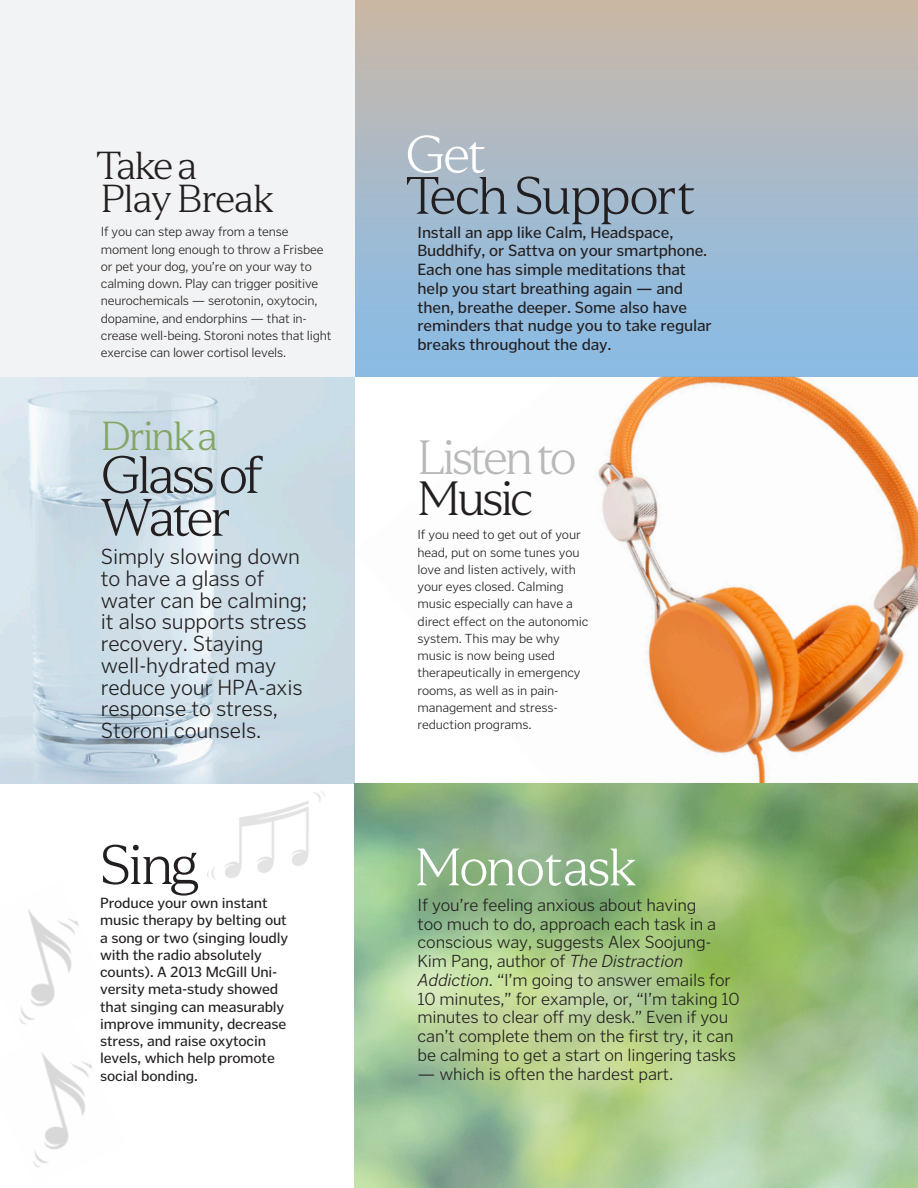
<style>
.page{position:relative;width:918px;height:1188px;background:#fff}
.page>*{position:absolute;margin:0;border:0;box-sizing:border-box;transform-origin:0 0}
.SIDEBAR_JUS_Poynter_GT_NoIndent{font:300 55.5px "LT Serif";color:#231f20}
.SIDEBAR_JUS_Poynter_GT_NoIndent-2{font:300 52.5px/42.8px "LT Serif";letter-spacing:-.07em;color:#231f20}
.SIDEBAR_JUS_Poynter_GT_NoIndent-3{font:300 52.5px "LT Serif";letter-spacing:-.05em;color:#fff}
.SIDEBAR_JUS_Poynter_GT_NoIndent-4{font:300 52.5px "LT Serif";letter-spacing:-.05em;color:#231f20}
.SIDEBAR_JUS_Poynter_GT_NoIndent-5{font:300 48px/41.2px "LT Serif";letter-spacing:-.07em;color:#b7b9ba}
.SIDEBAR_JUS_Poynter_GT_NoIndent-6{font:300 40.5px "LT Serif";letter-spacing:-.065em;color:#83a665}
.SIDEBAR_JUS_Poynter_GT_NoIndent-7{font:300 39px "LT Serif";letter-spacing:-.035em;color:#231f20}
.SIDEBAR_JUS_Poynter_GT_NoIndent-8{font:300 22.5px/21.8px "Poynter Gothic Text";letter-spacing:-.01em;color:#231f20}
.SIDEBAR_JUS_Poynter_GT_NoIndent-9{font:300 18px/18.8px "Poynter Gothic Text";letter-spacing:-.01em;color:#231f20}
.SIDEBAR_JUS_Poynter_GT_NoIndent-10{font:16.5px/18.8px "Poynter Gothic Text";letter-spacing:-.01em;color:#231f20}
.SIDEBAR_JUS_Poynter_GT_NoIndent-11{font:15px/17.2px "Poynter Gothic Text";letter-spacing:-.01em;color:#231f20}
.SIDEBAR_JUS_Poynter_GT_NoIndent-12{font:300 13.5px/17.2px "Poynter Gothic Text";letter-spacing:-.01em;color:#231f20}
.s1{color:#231f20}
.s2{font-style:italic}
</style>
<div class="page">
<img style="left:33px;top:1053px;width:59px;height:115px">
<img style="left:19px;top:910px;width:60px;height:114px">
<img style="left:0;top:376px;width:918px;height:409px">
<div style="left:354px;top:0;width:564px;height:376px;background:linear-gradient(to bottom,#cab8a7,#86bcea)"></div>
<img style="left:207px;top:792px;width:118px;height:88px">
<img style="left:355px;top:784px;width:563px;height:404px">
<div style="left:0;top:0;width:354px;height:376px;background:#f2f3f4"></div>
<p class="SIDEBAR_JUS_Poynter_GT_NoIndent-7" style="left:96px;top:144px;width:103px">Take a</p>
<p class="SIDEBAR_JUS_Poynter_GT_NoIndent-7" style="left:101px;top:177px;width:174px">Play Break</p>
<p class="SIDEBAR_JUS_Poynter_GT_NoIndent-12" style="left:101px;top:223px;width:232px">If you can step away from a tense moment long enough to throw a Frisbee or pet your dog, you’re on your way to calming down. Play can trigger positive neurochemicals — serotonin, oxytocin, dopamine, and endorphins — that in&shy;crease well-being. Storoni notes that light exercise can lower cortisol levels.</p>
<p class="SIDEBAR_JUS_Poynter_GT_NoIndent-6" style="left:101px;top:413px;width:119px">Drink a</p>
<p class="SIDEBAR_JUS_Poynter_GT_NoIndent-2" style="left:101px;top:454px;width:163px">Glass of<br>Water</p>
<p class="SIDEBAR_JUS_Poynter_GT_NoIndent-8" style="left:101px;top:546px;width:208px">Simply slowing down to have a glass of water can be calming; it also supports stress recovery. Staying well-hydrated may reduce your HPA-axis response to stress,<br>Storoni counsels.</p>
<p class="SIDEBAR_JUS_Poynter_GT_NoIndent" style="left:100px;top:834px;width:100px">Sing</p>
<p class="SIDEBAR_JUS_Poynter_GT_NoIndent-11" style="left:100px;top:894px;width:190px">Produce your own instant music therapy by belting out a song or two (singing loudly with the radio absolutely counts). A 2013 McGill Uni&shy;versity meta-study showed that singing can measurably improve immunity, decrease stress, and raise oxytocin levels, which help promote social bonding.</p>
<p class="SIDEBAR_JUS_Poynter_GT_NoIndent-3" style="left:405px;top:125px;width:81px">Get</p>
<p class="SIDEBAR_JUS_Poynter_GT_NoIndent-4" style="left:405px;top:166px;width:291px">Tech Support</p>
<p class="SIDEBAR_JUS_Poynter_GT_NoIndent-10" style="left:418px;top:223px;width:296px">Install an app like Calm, Headspace, Buddhify, or Sattva on your smartphone.<br>Each one has simple meditations that help you start breathing again — and then, breathe deeper. Some also have reminders that nudge you to take regular breaks throughout the day.</p>
<p class="SIDEBAR_JUS_Poynter_GT_NoIndent-5" style="left:418px;top:437px;width:161px">Listen to<br><span class="s1">Music</span></p>
<p class="SIDEBAR_JUS_Poynter_GT_NoIndent-12" style="left:418px;top:526px;width:172px">If you need to get out of your head, put on some tunes you love and listen actively, with your eyes closed. Calming music especially can have a direct effect on the autonomic system. This may be why music is now being used therapeutically in emergency rooms, as well as in pain&shy;management and stress&shy;reduction programs.</p>
<p class="SIDEBAR_JUS_Poynter_GT_NoIndent-3" style="left:415px;top:838px;width:223px">Monotask</p>
<p class="SIDEBAR_JUS_Poynter_GT_NoIndent-9" style="left:418px;top:895px;width:324px">If you’re feeling anxious about having<br>too much to do, approach each task in a conscious way, suggests Alex Soojung-Kim Pang, author of <span class="s2">The Distraction Addiction</span>. “I’m going to answer emails for 10 minutes,” for example, or, “I’m taking 10 minutes to clear off my desk.” Even if you can’t complete them on the first try, it can be calming to get a start on lingering tasks</p>
<p class="SIDEBAR_JUS_Poynter_GT_NoIndent-9" style="left:418px;top:1064px;width:257px">— which is often the hardest part.</p>
</div>
